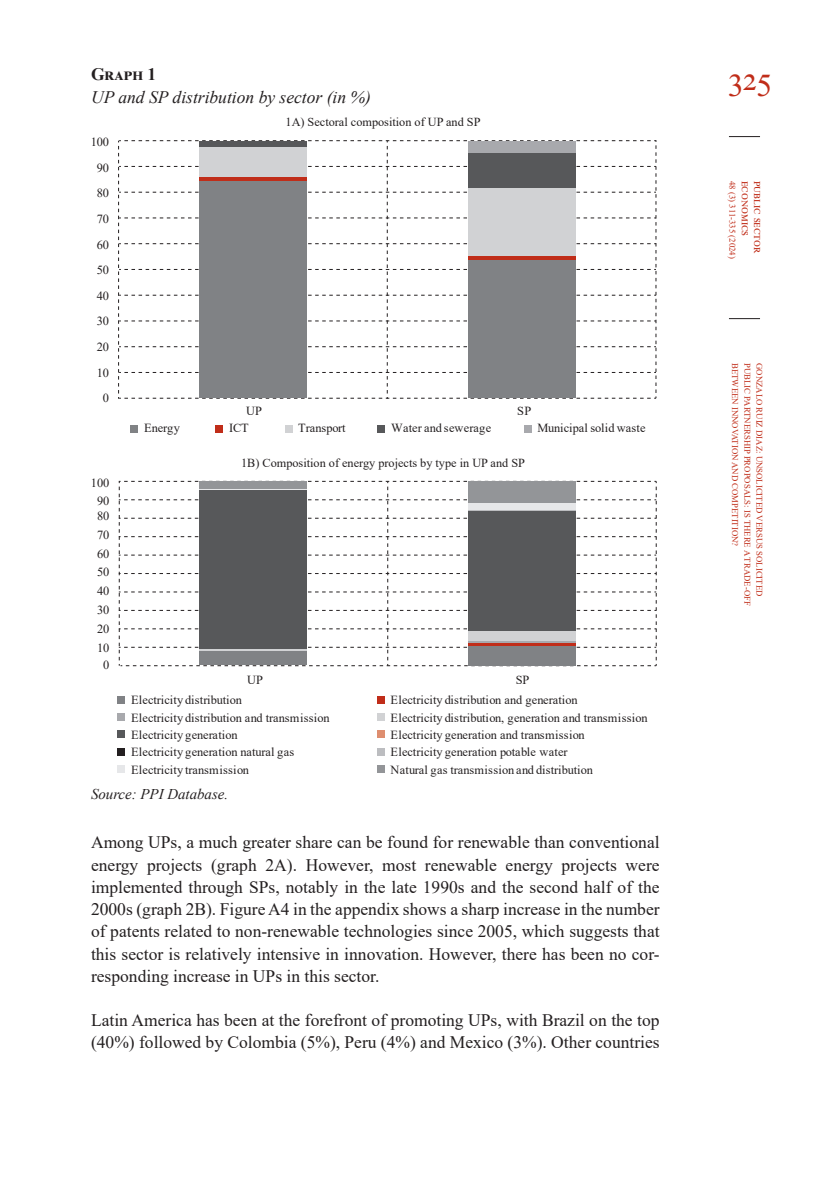
<style>
.page{position:relative;width:819px;height:1191px;background:#fff}
.page>*{position:absolute;margin:0;border:0;box-sizing:border-box;transform-origin:0 0}
.t1{font:31.5px "Times New Roman";color:#c02d19}
.t2{font:17.5px/22.2px "Times New Roman";color:#231f20;text-align:justify}
.slika_i_tablica_2__r{font:italic 17.5px "Times New Roman";color:#231f20}
.slika_i_tablica_1_re{font:700 17.5px "Times New Roman";color:#231f20}
.izvor{font:italic 14.88px "Times New Roman";color:#231f20}
.t3{font:12.42px "Times New Roman";color:#231f20}
.t4{font:12.42px "Times New Roman";letter-spacing:.02em;color:#231f20}
.slika_i_tablica_3__r{font:12.25px "Times New Roman";color:#231f20}
.t5{font:12.25px "Times New Roman";color:#c02d19}
.t6{font:8.75px "Times New Roman";color:#c02d19}
</style>
<div class="page">
<hr style="left:729px;top:318px;width:31px;height:1px;background:#231f20">
<hr style="left:729px;top:136px;width:31px;height:1px;background:#231f20">
<div style="left:131px;top:425px;width:7px;height:8px;background:#808285"></div>
<div style="left:216px;top:425px;width:7px;height:8px;background:#c02d19"></div>
<div style="left:285px;top:425px;width:7px;height:8px;background:#d1d2d4"></div>
<div style="left:377px;top:425px;width:8px;height:8px;background:#57585a"></div>
<div style="left:524px;top:425px;width:8px;height:8px;background:#a8a9ad"></div>
<svg style="left:118px;top:140px;width:538px;height:259px"></svg>
<div style="left:118px;top:696px;width:7px;height:7px;background:#808285"></div>
<div style="left:377px;top:696px;width:8px;height:7px;background:#c02d19"></div>
<div style="left:118px;top:713px;width:7px;height:7px;background:#a8a9ad"></div>
<div style="left:377px;top:713px;width:8px;height:7px;background:#d1d2d4"></div>
<div style="left:118px;top:730px;width:7px;height:8px;background:#57585a"></div>
<div style="left:377px;top:730px;width:8px;height:8px;background:#de8e6f"></div>
<div style="left:118px;top:748px;width:7px;height:7px;background:#231f20"></div>
<div style="left:377px;top:748px;width:8px;height:7px;background:#bcbdc0"></div>
<div style="left:118px;top:765px;width:7px;height:8px;background:#e6e7e9"></div>
<div style="left:377px;top:765px;width:8px;height:8px;background:#939598"></div>
<svg style="left:119px;top:481px;width:538px;height:185px"></svg>
<p class="slika_i_tablica_1_re" style="left:91px;top:62px;width:67px">Graph 1</p>
<p class="slika_i_tablica_2__r" style="left:91px;top:85px;width:281px">UP and SP distribution by sector (in %)</p>
<p class="slika_i_tablica_3__r" style="left:285px;top:113px;width:196px">1A) Sectoral composition of UP and SP</p>
<p class="t3" style="left:91px;top:133px;width:20px">100</p>
<p class="t3" style="left:97px;top:159px;width:14px">90</p>
<p class="t3" style="left:97px;top:184px;width:14px">80</p>
<p class="t3" style="left:97px;top:210px;width:14px">70</p>
<p class="t3" style="left:97px;top:236px;width:14px">60</p>
<p class="t3" style="left:97px;top:261px;width:14px">50</p>
<p class="t3" style="left:97px;top:287px;width:14px">40</p>
<p class="t3" style="left:97px;top:312px;width:14px">30</p>
<p class="t3" style="left:97px;top:338px;width:14px">20</p>
<p class="t3" style="left:97px;top:364px;width:14px">10</p>
<p class="t3" style="left:103px;top:389px;width:8px">0</p>
<p class="t3" style="left:91px;top:474px;width:20px">100</p>
<p class="t3" style="left:97px;top:482px;width:14px">90</p>
<p class="t3" style="left:97px;top:492px;width:14px">90</p>
<p class="t3" style="left:97px;top:498px;width:14px">80</p>
<p class="t3" style="left:97px;top:507px;width:14px">80</p>
<p class="t3" style="left:97px;top:526px;width:14px">70</p>
<p class="t3" style="left:97px;top:545px;width:14px">60</p>
<p class="t3" style="left:97px;top:553px;width:14px">50</p>
<p class="t3" style="left:97px;top:562px;width:14px">50</p>
<p class="t3" style="left:97px;top:581px;width:14px">40</p>
<p class="t3" style="left:97px;top:600px;width:14px">30</p>
<p class="t3" style="left:97px;top:620px;width:14px">20</p>
<p class="t3" style="left:97px;top:639px;width:14px">10</p>
<p class="t3" style="left:103px;top:646px;width:8px">0</p>
<p class="t3" style="left:103px;top:656px;width:8px">0</p>
<p class="t3" style="left:246px;top:402px;width:18px">UP</p>
<p class="t3" style="left:517px;top:402px;width:16px">SP</p>
<p class="t3" style="left:246px;top:412px;width:18px">UP</p>
<p class="t3" style="left:144px;top:419px;width:37px">Energy</p>
<p class="t3" style="left:229px;top:419px;width:21px">ICT</p>
<p class="t3" style="left:298px;top:419px;width:49px">Transport</p>
<p class="t4" style="left:391px;top:419px;width:102px">Water and sewerage</p>
<p class="t3" style="left:537px;top:419px;width:109px">Municipal solid waste</p>
<p class="slika_i_tablica_3__r" style="left:241px;top:454px;width:285px">1B) Composition of energy projects by type in UP and SP</p>
<p class="t3" style="left:247px;top:671px;width:17px">UP</p>
<p class="t3" style="left:515px;top:671px;width:15px">SP</p>
<p class="t3" style="left:131px;top:691px;width:112px">Electricity distribution</p>
<p class="t3" style="left:390px;top:691px;width:188px">Electricity distribution and generation</p>
<p class="t3" style="left:131px;top:708px;width:200px">Electricity distribution and transmission</p>
<p class="t3" style="left:390px;top:708px;width:258px">Electricity distribution, generation and transmission</p>
<p class="t3" style="left:131px;top:726px;width:108px">Electricity generation</p>
<p class="t3" style="left:390px;top:726px;width:196px">Electricity generation and transmission</p>
<p class="t3" style="left:131px;top:743px;width:165px">Electricity generation natural gas</p>
<p class="t3" style="left:390px;top:743px;width:178px">Electricity generation potable water</p>
<p class="t3" style="left:131px;top:760px;width:119px">Electricity transmission</p>
<p class="t4" style="left:390px;top:760px;width:204px">Natural gas transmission and distribution</p>
<p class="izvor" style="left:91px;top:783px;width:139px">Source: PPI Database.</p>
<p class="t2" style="left:91px;top:830px;width:570px">Among UPs, a much greater share can be found for renewable than conventional energy projects (graph 2A). However, most renewable energy projects were implemented through SPs, notably in the late 1990s and the second half of the 2000s (graph 2B). Figure A4 in the appendix shows a sharp increase in the number of patents related to non-renewable technologies since 2005, which suggests that this sector is relatively intensive in innovation. However, there has been no cor&shy;responding increase in UPs in this sector.</p>
<p class="t2" style="left:91px;top:1008px;width:570px">Latin America has been at the forefront of promoting UPs, with Brazil on the top (40%) followed by Colombia (5%), Peru (4%) and Mexico (3%). Other countries</p>
<h1 class="t1" style="left:728px;top:57px;width:44px">325</h1>
<p class="t6" style="left:738px;top:181px;width:79px;rotate:90deg">48 (3) 311-335 (2024)</p>
<p class="t5" style="left:754px;top:181px;width:57px;rotate:90deg">economics</p>
<p class="t5" style="left:766px;top:181px;width:74px;rotate:90deg">public sector</p>
<p class="t6" style="left:741px;top:363px;width:185px;rotate:90deg">BETWEEN INNOVATION AND COMPETITION?</p>
<p class="t6" style="left:753px;top:363px;width:244px;rotate:90deg">PUBLIC PARTNERSHIP PROPOSALS: IS THERE A TRADE-OFF</p>
<p class="t6" style="left:765px;top:363px;width:235px;rotate:90deg">GONZALO RUIZ DIAZ: UNSOLICITED VERSUS SOLICITED</p>
</div>
